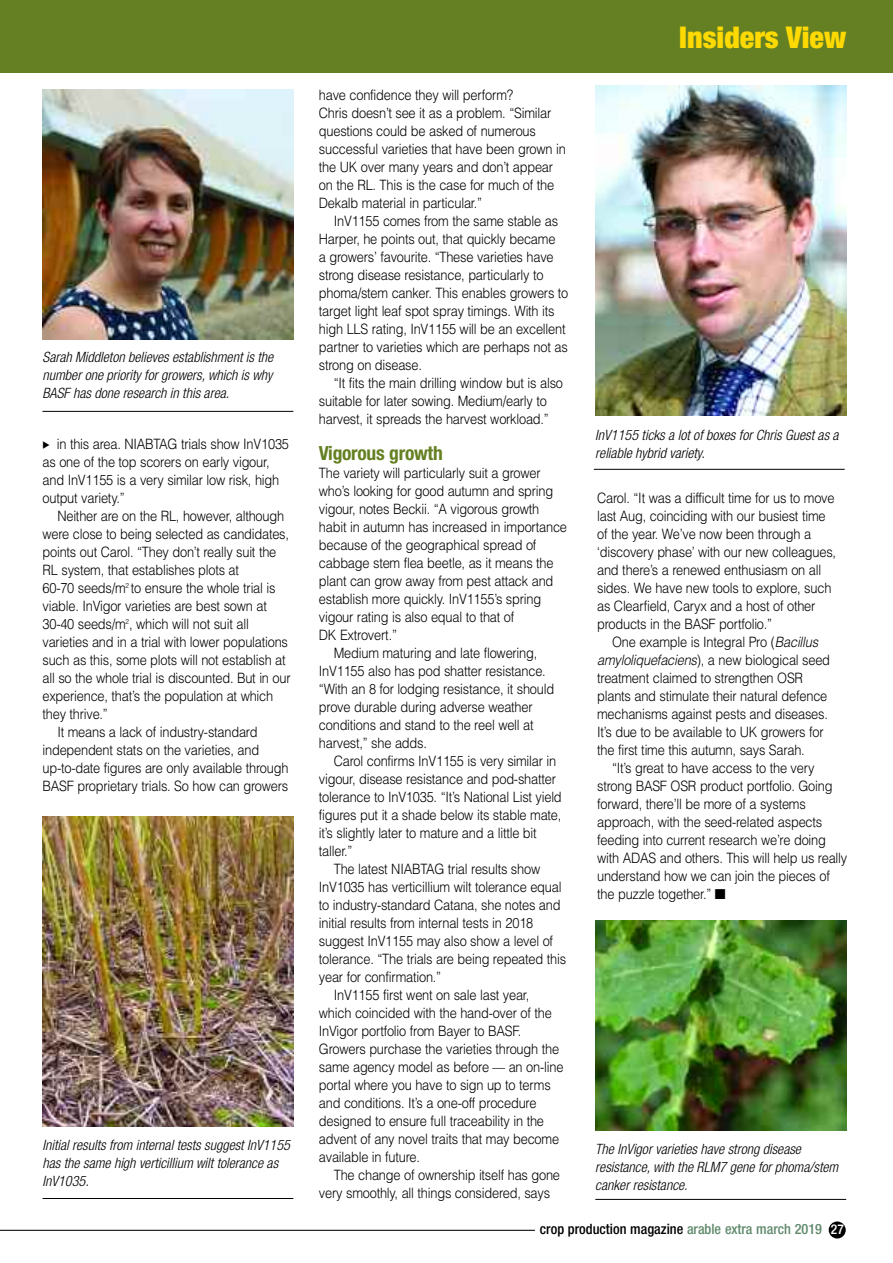
<style>
.page{position:relative;width:893px;height:1263px;background:#fff}
.page>*{position:absolute;margin:0;border:0;box-sizing:border-box;transform-origin:0 0}
.t1{font:900 condensed 30px "Helvetica Neue";color:#ffd902}
.t2{font:700 condensed 19.5px "Helvetica Neue";letter-spacing:-.015em;color:#648022}
.t3{font:300 14.25px/18px "Helvetica";letter-spacing:-.015em;color:#000;scale:.9 1}
.t4{font:italic 300 condensed 14.25px/18px "Helvetica Neue";color:#000}
.t5{font:500 condensed 14.25px "Helvetica Neue";color:#000}
.s1{font-style:italic}
.s2{color:#60896c}
.s3{font-size:13.5px;color:#fff}
</style>
<div class="page">
<div style="left:829px;top:1221px;width:17px;height:17px;background:#000;border-radius:50%"></div>
<hr style="left:0;top:1230px;width:535px;height:1px;background:#000">
<img style="left:43px;top:89px;width:250px;height:250px">
<hr style="left:43px;top:411px;width:250px;height:1px;background:#000">
<img style="left:595px;top:86px;width:251px;height:330px">
<hr style="left:594px;top:469px;width:251px;height:1px;background:#000">
<img style="left:43px;top:816px;width:250px;height:311px">
<hr style="left:43px;top:1198px;width:250px;height:1px;background:#000">
<img style="left:595px;top:920px;width:251px;height:210px">
<hr style="left:595px;top:1199px;width:251px;height:1px;background:#000">
<div style="left:0;top:0;width:893px;height:72px;background:#648022"></div>
<h1 class="t1" style="left:679px;top:27px;width:168px">Insiders View</h1>
<p class="t3" style="left:319px;top:86px;width:276px">have confidence they will perform?<br>Chris doesn’t see it as a problem. “Similar questions could be asked of numerous successful varieties that have been grown in the UK over many years and don’t appear on the RL. This is the case for much of the Dekalb material in particular.”</p>
<p class="t3" style="left:319px;top:212px;width:279px;text-indent:15px">InV1155 comes from the same stable as Harper, he points out, that quickly became<br>a growers’ favourite. “These varieties have strong disease resistance, particularly to phoma/stem canker. This enables growers to target light leaf spot spray timings. With its high LLS rating, InV1155 will be an excellent partner to varieties which are perhaps not as strong on disease.</p>
<p class="t3" style="left:319px;top:374px;width:273px;text-indent:15px">“It fits the main drilling window but is also suitable for later sowing. Medium/early to harvest, it spreads the harvest workload.”</p>
<h2 class="t2" style="left:319px;top:446px;width:125px">Vigorous growth</h2>
<p class="t3" style="left:319px;top:464px;width:248px">The variety will particularly suit a grower</p>
<p class="t3" style="left:319px;top:482px;width:262px">who’s looking for good autumn and spring</p>
<p class="t3" style="left:319px;top:500px;width:246px">vigour, notes Beckii. “A vigorous growth</p>
<p class="t3" style="left:319px;top:518px;width:277px">habit in autumn has increased in importance</p>
<p class="t3" style="left:319px;top:536px;width:243px">because of the geographical spread of</p>
<p class="t3" style="left:319px;top:554px;width:262px">cabbage stem flea beetle, as it means the</p>
<p class="t3" style="left:319px;top:572px;width:262px">plant can grow away from pest attack and</p>
<p class="t3" style="left:319px;top:590px;width:248px">establish more quickly. InV1155’s spring</p>
<p class="t3" style="left:319px;top:608px;width:219px">vigour rating is also equal to that of</p>
<p class="t3" style="left:319px;top:626px;width:88px">DK Extrovert.”</p>
<p class="t3" style="left:334px;top:644px;width:228px">Medium maturing and late flowering,</p>
<p class="t3" style="left:319px;top:662px;width:254px">InV1155 also has pod shatter resistance.</p>
<p class="t3" style="left:319px;top:680px;width:263px">“With an 8 for lodging resistance, it should</p>
<p class="t3" style="left:319px;top:698px;width:239px">prove durable during adverse weather</p>
<p class="t3" style="left:319px;top:716px;width:240px">conditions and stand to the reel well at</p>
<p class="t3" style="left:319px;top:734px;width:121px">harvest,” she adds.</p>
<p class="t3" style="left:334px;top:752px;width:249px">Carol confirms InV1155 is very similar in</p>
<p class="t3" style="left:319px;top:770px;width:265px">vigour, disease resistance and pod-shatter</p>
<p class="t3" style="left:319px;top:788px;width:271px">tolerance to InV1035. “It’s National List yield</p>
<p class="t3" style="left:319px;top:806px;width:271px">figures put it a shade below its stable mate,</p>
<p class="t3" style="left:319px;top:824px;width:244px">it’s slightly later to mature and a little bit</p>
<p class="t3" style="left:319px;top:842px;width:39px">taller.”</p>
<p class="t3" style="left:334px;top:860px;width:231px">The latest NIABTAG trial results show</p>
<p class="t3" style="left:319px;top:878px;width:271px">InV1035 has verticillium wilt tolerance equal</p>
<p class="t3" style="left:319px;top:896px;width:270px">to industry-standard Catana, she notes and</p>
<p class="t3" style="left:319px;top:914px;width:240px">initial results from internal tests in 2018</p>
<p class="t3" style="left:319px;top:932px;width:262px">suggest InV1155 may also show a level of</p>
<p class="t3" style="left:319px;top:950px;width:276px">tolerance. “The trials are being repeated this</p>
<p class="t3" style="left:319px;top:968px;width:137px">year for confirmation.”</p>
<p class="t3" style="left:334px;top:986px;width:219px">InV1155 first went on sale last year,</p>
<p class="t3" style="left:319px;top:1004px;width:260px">which coincided with the hand-over of the</p>
<p class="t3" style="left:319px;top:1022px;width:226px">InVigor portfolio from Bayer to BASF.</p>
<p class="t3" style="left:319px;top:1040px;width:268px">Growers purchase the varieties through the</p>
<p class="t3" style="left:319px;top:1058px;width:273px">same agency model as before –– an on-line</p>
<p class="t3" style="left:319px;top:1076px;width:259px">portal where you have to sign up to terms</p>
<p class="t3" style="left:319px;top:1094px;width:243px">and conditions. It’s a one-off procedure</p>
<p class="t3" style="left:319px;top:1112px;width:252px">designed to ensure full traceability in the</p>
<p class="t3" style="left:319px;top:1130px;width:268px">advent of any novel traits that may become</p>
<p class="t3" style="left:319px;top:1148px;width:114px">available in future.</p>
<p class="t3" style="left:334px;top:1166px;width:253px">The change of ownership itself has gone</p>
<p class="t3" style="left:319px;top:1184px;width:258px">very smoothly, all things considered, says</p>
<p class="t4" style="left:43px;top:350px;width:232px;text-align:justify">Sarah Middleton believes establishment is the number one priority for growers, which is why BASF has done research in this area.</p>
<p class="t4" style="left:595px;top:427px;width:245px">InV1155 ticks a lot of boxes for Chris Guest as a reliable hybrid variety.</p>
<p class="t3" style="left:43px;top:435px;width:275px;text-indent:14px">in this area. NIABTAG trials show InV1035 as one of the top scorers on early vigour, and InV1155 is a very similar low risk, high output variety.”</p>
<p class="t3" style="left:57px;top:507px;width:253px">Neither are on the RL, however, although</p>
<p class="t3" style="left:43px;top:525px;width:275px">were close to being selected as candidates,</p>
<p class="t3" style="left:43px;top:543px;width:261px">points out Carol. “They don’t really suit the</p>
<p class="t3" style="left:43px;top:561px;width:220px">RL system, that establishes plots at</p>
<p class="t3" style="left:43px;top:579px;width:260px">60-70 seeds/m<sup>2</sup> to ensure the whole trial is</p>
<p class="t3" style="left:43px;top:597px;width:251px">viable. InVigor varieties are best sown at</p>
<p class="t3" style="left:43px;top:615px;width:231px">30-40 seeds/m<sup>2</sup>, which will not suit all</p>
<p class="t3" style="left:43px;top:633px;width:274px">varieties and in a trial with lower populations</p>
<p class="t3" style="left:43px;top:651px;width:272px">such as this, some plots will not establish at</p>
<p class="t3" style="left:43px;top:669px;width:277px">all so the whole trial is discounted. But in our</p>
<p class="t3" style="left:43px;top:687px;width:258px">experience, that’s the population at which</p>
<p class="t3" style="left:43px;top:705px;width:74px">they thrive.”</p>
<p class="t3" style="left:57px;top:723px;width:224px">It means a lack of industry-standard</p>
<p class="t3" style="left:43px;top:741px;width:242px">independent stats on the varieties, and</p>
<p class="t3" style="left:43px;top:759px;width:275px">up-to-date figures are only available through</p>
<p class="t3" style="left:43px;top:777px;width:275px">BASF proprietary trials. So how can growers</p>
<p class="t3" style="left:597px;top:489px;width:267px">Carol. “It was a difficult time for us to move last Aug, coinciding with our busiest time of the year. We’ve now been through a ‘discovery phase’ with our new colleagues, and there’s a renewed enthusiasm on all sides. We have new tools to explore, such as Clearfield, Caryx and a host of other products in the BASF portfolio.”</p>
<p class="t3" style="left:597px;top:633px;width:260px;text-indent:15px">One example is Integral Pro (<span class="s1">Bacillus amyloliquefaciens</span>), a new biological seed treatment claimed to strengthen OSR plants and stimulate their natural defence mechanisms against pests and diseases.<br>It’s due to be available to UK growers for the first time this autumn, says Sarah.</p>
<p class="t3" style="left:597px;top:759px;width:279px;text-indent:15px">“It’s great to have access to the very strong BASF OSR product portfolio. Going forward, there’ll be more of a systems approach, with the seed-related aspects feeding into current research we’re doing with ADAS and others. This will help us really understand how we can join the pieces of the puzzle together.” ■</p>
<p class="t4" style="left:43px;top:1137px;width:249px">Initial results from internal tests suggest InV1155 has the same high verticillium wilt tolerance as<br>InV1035.</p>
<p class="t4" style="left:595px;top:1141px;width:244px">The InVigor varieties have strong disease resistance, with the RLM7 gene for phoma/stem canker resistance.</p>
<p class="t5" style="left:540px;top:1224px;width:305px">crop production magazine <span class="s2">arable extra march 2019</span> <span class="s3">27</span></p>
</div>
